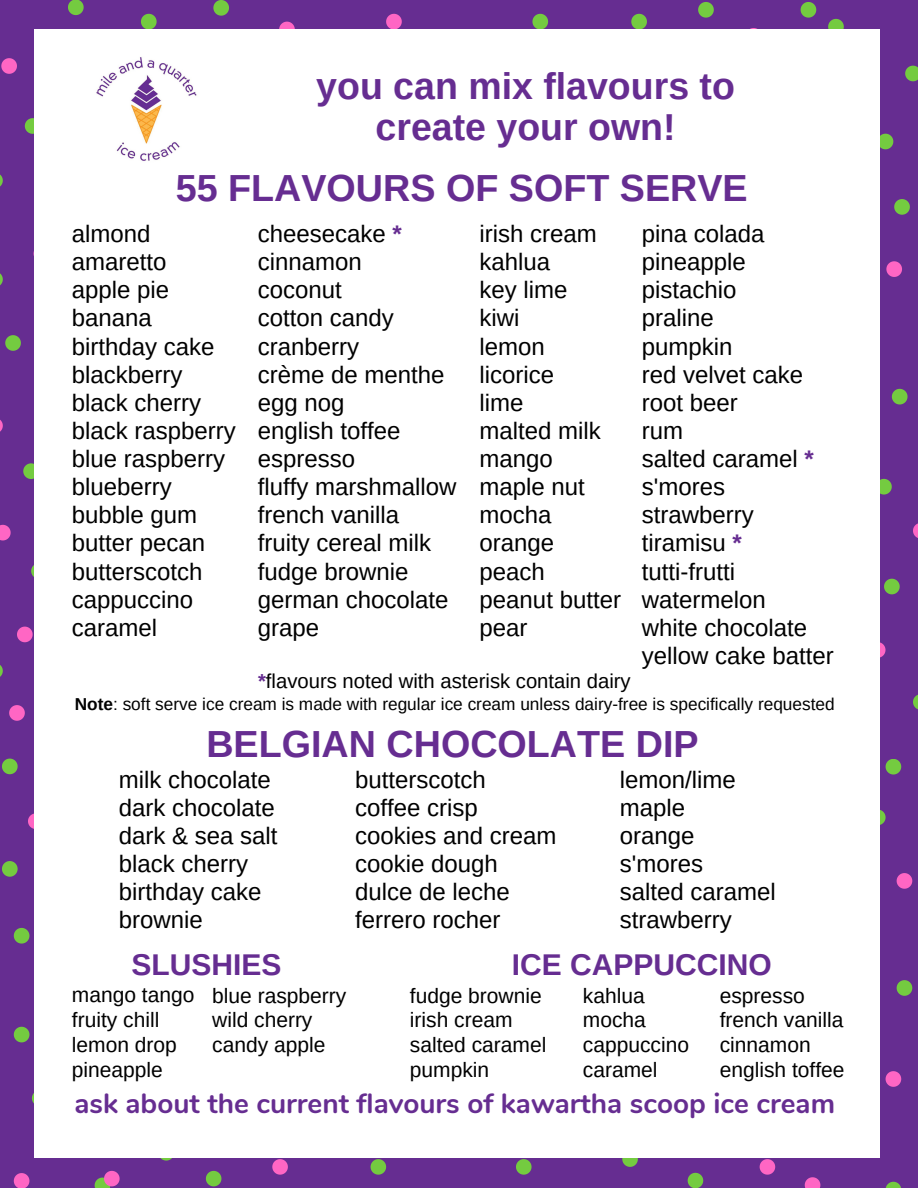
<style>
.page{position:relative;width:918px;height:1188px;background:#662d91}
.page>*{position:absolute;margin:0;border:0;box-sizing:border-box;transform-origin:0 0}
.t1{font:700 37.65px "Arimo";color:#662d91}
.t2{font:700 37.5px/41.7px "Arimo";color:#662d91;text-align:center}
.t3{font:700 30px "Arimo";color:#662d91}
.t4{font:700 27.9px "Nunito";color:#662d91}
.t5{font:24px "Arimo";color:#000}
.t6{font:21px/24.8px "Arimo";color:#000}
.t7{font:20.25px "Arimo";color:#000}
.t8{font:17.25px "Arimo";color:#000}
.s1{font-weight:700;color:#662d91}
.s2{font-weight:700}
</style>
<div class="page">
<svg style="left:0;top:420px;width:3px;height:12px"></svg>
<svg style="left:0;top:525px;width:11px;height:15px"></svg>
<svg style="left:17px;top:627px;width:16px;height:15px"></svg>
<svg style="left:9px;top:705px;width:16px;height:16px"></svg>
<svg style="left:1px;top:58px;width:16px;height:16px"></svg>
<svg style="left:0;top:273px;width:3px;height:13px"></svg>
<svg style="left:68px;top:0;width:16px;height:15px"></svg>
<svg style="left:23px;top:463px;width:11px;height:16px"></svg>
<svg style="left:0;top:174px;width:3px;height:13px"></svg>
<svg style="left:0;top:665px;width:3px;height:12px"></svg>
<svg style="left:5px;top:335px;width:16px;height:16px"></svg>
<svg style="left:31px;top:565px;width:3px;height:12px"></svg>
<svg style="left:25px;top:118px;width:9px;height:16px"></svg>
<svg style="left:886px;top:261px;width:16px;height:16px"></svg>
<svg style="left:913px;top:523px;width:5px;height:15px"></svg>
<svg style="left:880px;top:642px;width:6px;height:16px"></svg>
<svg style="left:894px;top:199px;width:16px;height:16px"></svg>
<svg style="left:892px;top:389px;width:16px;height:15px"></svg>
<svg style="left:880px;top:479px;width:12px;height:16px"></svg>
<svg style="left:913px;top:694px;width:5px;height:16px"></svg>
<svg style="left:884px;top:579px;width:16px;height:15px"></svg>
<svg style="left:880px;top:134px;width:13px;height:15px"></svg>
<svg style="left:905px;top:66px;width:13px;height:15px"></svg>
<svg style="left:828px;top:19px;width:16px;height:10px"></svg>
<svg style="left:14px;top:1173px;width:15px;height:15px"></svg>
<svg style="left:28px;top:813px;width:6px;height:16px"></svg>
<svg style="left:14px;top:1027px;width:15px;height:15px"></svg>
<svg style="left:2px;top:861px;width:16px;height:16px"></svg>
<svg style="left:14px;top:928px;width:15px;height:16px"></svg>
<svg style="left:32px;top:1093px;width:2px;height:11px"></svg>
<svg style="left:2px;top:759px;width:16px;height:15px"></svg>
<svg style="left:805px;top:1177px;width:15px;height:11px"></svg>
<svg style="left:886px;top:1071px;width:15px;height:16px"></svg>
<svg style="left:897px;top:873px;width:15px;height:16px"></svg>
<svg style="left:886px;top:760px;width:15px;height:15px"></svg>
<svg style="left:886px;top:1182px;width:15px;height:6px"></svg>
<svg style="left:897px;top:980px;width:15px;height:16px"></svg>
<svg style="left:880px;top:810px;width:6px;height:15px"></svg>
<svg style="left:386px;top:14px;width:16px;height:15px"></svg>
<svg style="left:279px;top:22px;width:16px;height:7px"></svg>
<svg style="left:532px;top:14px;width:16px;height:15px"></svg>
<svg style="left:698px;top:2px;width:16px;height:16px"></svg>
<svg style="left:213px;top:0;width:16px;height:16px"></svg>
<svg style="left:631px;top:14px;width:16px;height:15px"></svg>
<svg style="left:141px;top:14px;width:16px;height:15px"></svg>
<svg style="left:801px;top:2px;width:15px;height:16px"></svg>
<svg style="left:516px;top:1159px;width:16px;height:16px"></svg>
<svg style="left:622px;top:1158px;width:16px;height:9px"></svg>
<svg style="left:160px;top:1158px;width:12px;height:3px"></svg>
<svg style="left:371px;top:1159px;width:15px;height:16px"></svg>
<svg style="left:206px;top:1171px;width:15px;height:15px"></svg>
<svg style="left:688px;top:1173px;width:15px;height:15px"></svg>
<svg style="left:272px;top:1159px;width:16px;height:16px"></svg>
<svg style="left:760px;top:1159px;width:15px;height:16px"></svg>
<svg style="left:95px;top:1171px;width:25px;height:17px"></svg>
<div style="left:34px;top:29px;width:846px;height:1129px;background:#fff"></div>
<img style="left:96px;top:57px;width:101px;height:104px">
<p class="t2" style="left:316px;top:65px;width:420px">you can mix flavours to create your own!</p>
<p class="t1" style="left:176px;top:167px;width:573px">55 FLAVOURS OF SOFT SERVE</p>
<p class="t5" style="left:72px;top:220px;width:80px">almond</p>
<p class="t5" style="left:72px;top:248px;width:96px">amaretto</p>
<p class="t5" style="left:72px;top:277px;width:99px">apple pie</p>
<p class="t5" style="left:72px;top:305px;width:82px">banana</p>
<p class="t5" style="left:72px;top:333px;width:144px">birthday cake</p>
<p class="t5" style="left:72px;top:361px;width:112px">blackberry</p>
<p class="t5" style="left:72px;top:389px;width:131px">black cherry</p>
<p class="t5" style="left:72px;top:417px;width:166px">black raspberry</p>
<p class="t5" style="left:72px;top:445px;width:155px">blue raspberry</p>
<p class="t5" style="left:72px;top:473px;width:102px">blueberry</p>
<p class="t5" style="left:72px;top:502px;width:127px">bubble gum</p>
<p class="t5" style="left:72px;top:530px;width:135px">butter pecan</p>
<p class="t5" style="left:72px;top:558px;width:132px">butterscotch</p>
<p class="t5" style="left:72px;top:586px;width:123px">cappuccino</p>
<p class="t5" style="left:72px;top:614px;width:87px">caramel</p>
<p class="t5" style="left:258px;top:220px;width:146px">cheesecake <span class="s1">*</span></p>
<p class="t5" style="left:258px;top:248px;width:106px">cinnamon</p>
<p class="t5" style="left:258px;top:277px;width:86px">coconut</p>
<p class="t5" style="left:258px;top:305px;width:138px">cotton candy</p>
<p class="t5" style="left:258px;top:333px;width:103px">cranberry</p>
<p class="t5" style="left:258px;top:361px;width:188px">crème de menthe</p>
<p class="t5" style="left:258px;top:389px;width:88px">egg nog</p>
<p class="t5" style="left:258px;top:417px;width:144px">english toffee</p>
<p class="t5" style="left:258px;top:445px;width:99px">espresso</p>
<p class="t5" style="left:258px;top:473px;width:200px">fluffy marshmallow</p>
<p class="t5" style="left:258px;top:502px;width:143px">french vanilla</p>
<p class="t5" style="left:258px;top:530px;width:175px">fruity cereal milk</p>
<p class="t5" style="left:258px;top:558px;width:152px">fudge brownie</p>
<p class="t5" style="left:258px;top:586px;width:192px">german chocolate</p>
<p class="t5" style="left:258px;top:614px;width:63px">grape</p>
<p class="t5" style="left:480px;top:220px;width:119px">irish cream</p>
<p class="t5" style="left:480px;top:248px;width:72px">kahlua</p>
<p class="t5" style="left:480px;top:277px;width:89px">key lime</p>
<p class="t5" style="left:480px;top:305px;width:41px">kiwi</p>
<p class="t5" style="left:480px;top:333px;width:67px">lemon</p>
<p class="t5" style="left:480px;top:361px;width:76px">licorice</p>
<p class="t5" style="left:480px;top:389px;width:45px">lime</p>
<p class="t5" style="left:480px;top:417px;width:123px">malted milk</p>
<p class="t5" style="left:480px;top:445px;width:75px">mango</p>
<p class="t5" style="left:480px;top:473px;width:107px">maple nut</p>
<p class="t5" style="left:480px;top:502px;width:74px">mocha</p>
<p class="t5" style="left:480px;top:530px;width:76px">orange</p>
<p class="t5" style="left:480px;top:558px;width:67px">peach</p>
<p class="t5" style="left:480px;top:586px;width:143px">peanut butter</p>
<p class="t5" style="left:480px;top:614px;width:50px">pear</p>
<p class="t7" style="left:258px;top:670px;width:374px"><span class="s1">*</span>flavours noted with asterisk contain dairy</p>
<p class="t5" style="left:642px;top:220px;width:124px">pina colada</p>
<p class="t5" style="left:642px;top:248px;width:106px">pineapple</p>
<p class="t5" style="left:642px;top:277px;width:96px">pistachio</p>
<p class="t5" style="left:642px;top:305px;width:74px">praline</p>
<p class="t5" style="left:642px;top:333px;width:92px">pumpkin</p>
<p class="t5" style="left:642px;top:361px;width:163px">red velvet cake</p>
<p class="t5" style="left:642px;top:389px;width:98px">root beer</p>
<p class="t5" style="left:642px;top:417px;width:43px">rum</p>
<p class="t5" style="left:642px;top:445px;width:174px">salted caramel <span class="s1">*</span></p>
<p class="t5" style="left:642px;top:473px;width:85px">s'mores</p>
<p class="t5" style="left:642px;top:502px;width:113px">strawberry</p>
<p class="t5" style="left:642px;top:530px;width:101px">tiramisu <span class="s1">*</span></p>
<p class="t5" style="left:642px;top:558px;width:95px">tutti-frutti</p>
<p class="t5" style="left:642px;top:586px;width:126px">watermelon</p>
<p class="t5" style="left:642px;top:614px;width:167px">white chocolate</p>
<p class="t5" style="left:642px;top:642px;width:194px">yellow cake batter</p>
<p class="t8" style="left:75px;top:695px;width:761px"><span class="s2">Note</span>: soft serve ice cream is made with regular ice cream unless dairy-free is specifically requested</p>
<p class="t1" style="left:206px;top:723px;width:494px">BELGIAN CHOCOLATE DIP</p>
<p class="t5" style="left:119px;top:766px;width:154px">milk chocolate</p>
<p class="t5" style="left:119px;top:794px;width:158px">dark chocolate</p>
<p class="t5" style="left:119px;top:822px;width:160px">dark &amp; sea salt</p>
<p class="t5" style="left:119px;top:850px;width:131px">black cherry</p>
<p class="t5" style="left:119px;top:879px;width:144px">birthday cake</p>
<p class="t5" style="left:119px;top:907px;width:86px">brownie</p>
<p class="t5" style="left:355px;top:766px;width:132px">butterscotch</p>
<p class="t5" style="left:355px;top:794px;width:124px">coffee crisp</p>
<p class="t5" style="left:355px;top:822px;width:203px">cookies and cream</p>
<p class="t5" style="left:355px;top:850px;width:144px">cookie dough</p>
<p class="t5" style="left:355px;top:879px;width:156px">dulce de leche</p>
<p class="t5" style="left:355px;top:907px;width:147px">ferrero rocher</p>
<p class="t5" style="left:620px;top:766px;width:118px">lemon/lime</p>
<p class="t5" style="left:620px;top:794px;width:67px">maple</p>
<p class="t5" style="left:620px;top:822px;width:76px">orange</p>
<p class="t5" style="left:620px;top:850px;width:85px">s'mores</p>
<p class="t5" style="left:620px;top:879px;width:158px">salted caramel</p>
<p class="t5" style="left:620px;top:907px;width:113px">strawberry</p>
<p class="t3" style="left:512px;top:948px;width:261px">ICE CAPPUCCINO</p>
<p class="t3" style="left:131px;top:948px;width:151px">SLUSHIES</p>
<p class="t6" style="left:72px;top:983px;width:124px">mango tango fruity chill</p>
<p class="t6" style="left:72px;top:1032px;width:107px">lemon drop</p>
<p class="t6" style="left:72px;top:1057px;width:93px">pineapple</p>
<p class="t6" style="left:212px;top:983px;width:136px">blue raspberry</p>
<p class="t6" style="left:212px;top:1008px;width:102px">wild cherry</p>
<p class="t6" style="left:212px;top:1032px;width:115px">candy apple</p>
<p class="t6" style="left:410px;top:983px;width:133px">fudge brownie</p>
<p class="t6" style="left:410px;top:1008px;width:104px">irish cream</p>
<p class="t6" style="left:410px;top:1032px;width:138px">salted caramel</p>
<p class="t6" style="left:410px;top:1057px;width:81px">pumpkin</p>
<p class="t6" style="left:583px;top:983px;width:63px">kahlua</p>
<p class="t6" style="left:583px;top:1008px;width:64px">mocha</p>
<p class="t6" style="left:583px;top:1032px;width:108px">cappuccino</p>
<p class="t6" style="left:583px;top:1057px;width:76px">caramel</p>
<p class="t6" style="left:720px;top:983px;width:87px">espresso</p>
<p class="t6" style="left:720px;top:1008px;width:125px">french vanilla</p>
<p class="t6" style="left:720px;top:1032px;width:93px">cinnamon</p>
<p class="t6" style="left:720px;top:1057px;width:126px">english toffee</p>
<p class="t4" style="left:74px;top:1085px;width:762px">ask about the current flavours of kawartha scoop ice cream</p>
</div>
